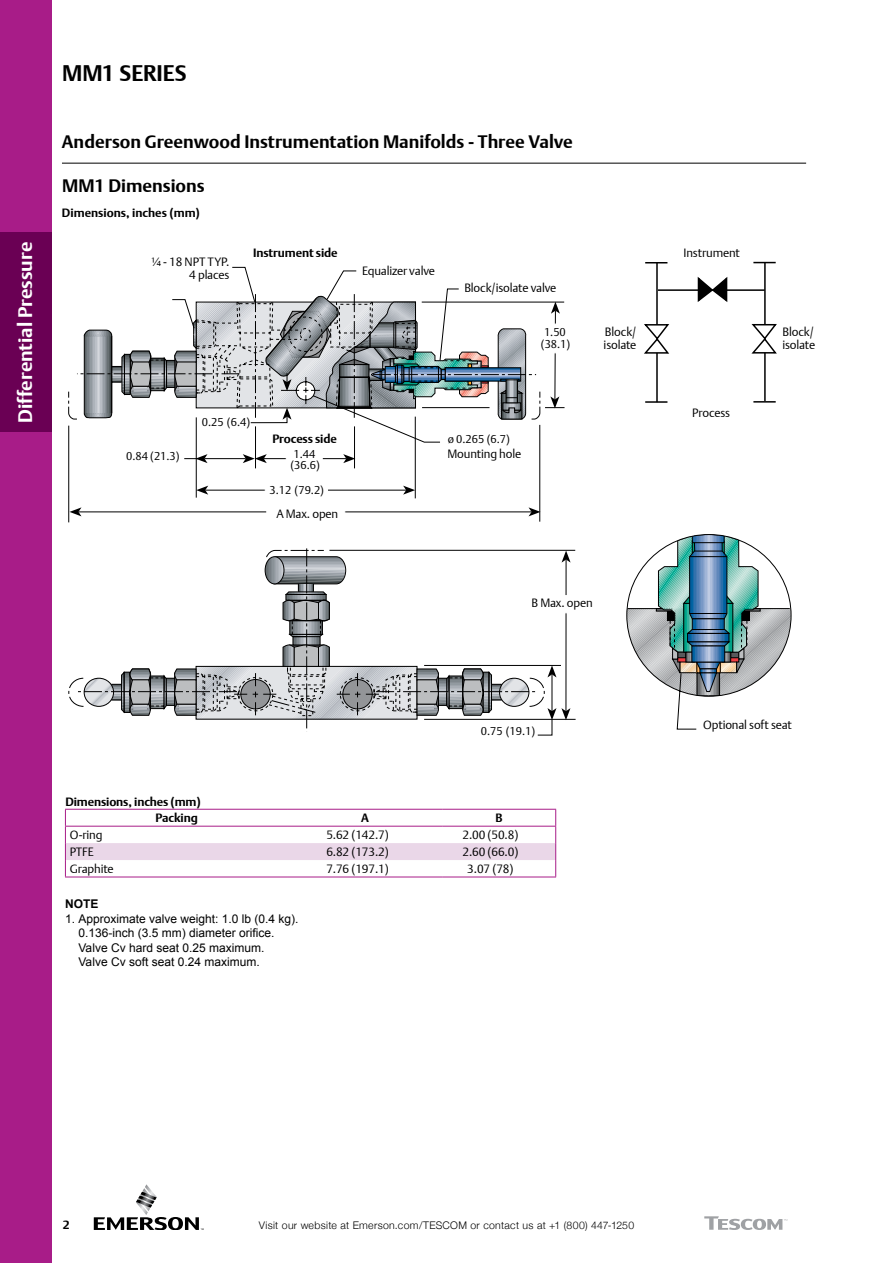
<style>
.page{position:relative;width:893px;height:1263px;background:#fff}
.page>*{position:absolute;margin:0;border:0;box-sizing:border-box;transform-origin:0 0}
.t1{font:700 22.5px "DTL Argo T";color:#000}
.t2{font:700 19.5px "DTL Argo T";color:#fff}
.t3{font:700 18px "DTL Argo T";color:#000}
.t4{font:12px/12.8px "DTL Argo T Light";letter-spacing:-.01em;color:#000}
.t5{font:12px/14.4px "Arial";color:#000}
.t6{font:700 12px/16.5px "DTL Argo T";letter-spacing:-.01em;color:#000;text-align:right}
.t7{font:700 12px "Arial";color:#000}
.t8{font:11.25px/11.2px "DTL Argo T Light";color:#000}
.t9{font:300 10.5px "Helvetica Neue";letter-spacing:.03em;color:#000}
</style>
<div class="page">
<div style="left:0;top:0;width:51px;height:1263px;background:#a81c88"></div>
<svg style="left:94px;top:1184px;width:110px;height:46px"></svg>
<hr style="left:62px;top:163px;width:744px;height:1px;background:#000">
<svg style="left:704px;top:1216px;width:83px;height:14px"></svg>
<div style="left:0;top:233px;width:51px;height:199px;background:#6a0054"></div>
<hr style="left:539px;top:425px;width:1px;height:97px;background:#000">
<hr style="left:68px;top:426px;width:1px;height:96px;background:#000">
<hr style="left:78px;top:511px;width:453px;height:1px;background:#000">
<svg style="left:69px;top:507px;width:12px;height:9px"></svg>
<svg style="left:528px;top:507px;width:12px;height:9px"></svg>
<hr style="left:415px;top:417px;width:1px;height:81px;background:#000">
<hr style="left:196px;top:417px;width:1px;height:81px;background:#000">
<hr style="left:205px;top:490px;width:201px;height:1px;background:#000">
<svg style="left:196px;top:486px;width:12px;height:9px"></svg>
<svg style="left:403px;top:486px;width:12px;height:9px"></svg>
<hr style="left:354px;top:426px;width:1px;height:42px;background:#000">
<hr style="left:264px;top:458px;width:82px;height:1px;background:#000">
<svg style="left:343px;top:454px;width:11px;height:9px"></svg>
<hr style="left:255px;top:426px;width:1px;height:42px;background:#000">
<hr style="left:204px;top:458px;width:42px;height:1px;background:#000">
<svg style="left:243px;top:454px;width:24px;height:9px"></svg>
<svg style="left:195px;top:267px;width:264px;height:176px"></svg>
<div style="left:286px;top:445px;width:37px;height:30px;background:#fff"></div>
<div style="left:265px;top:481px;width:63px;height:18px;background:#fff"></div>
<div style="left:266px;top:503px;width:79px;height:20px;background:#fff"></div>
<svg style="left:184px;top:454px;width:23px;height:9px"></svg>
<hr style="left:424px;top:719px;width:152px;height:1px;background:#000">
<hr style="left:329px;top:550px;width:246px;height:1px;background:#000">
<svg style="left:68px;top:548px;width:503px;height:188px"></svg>
<svg style="left:68px;top:294px;width:497px;height:129px"></svg>
<svg style="left:644px;top:261px;width:133px;height:142px"></svg>
<svg style="left:626px;top:534px;width:166px;height:196px"></svg>
<hr style="left:65px;top:809px;width:223px;height:1px;background:#a81c88">
<hr style="left:288px;top:809px;width:154px;height:1px;background:#a81c88">
<hr style="left:442px;top:809px;width:114px;height:1px;background:#a81c88">
<svg style="left:65px;top:810px;width:491px;height:67px"></svg>
<hr style="left:65px;top:877px;width:223px;height:1px;background:#a81c88">
<hr style="left:288px;top:877px;width:154px;height:1px;background:#a81c88">
<hr style="left:442px;top:877px;width:114px;height:1px;background:#a81c88">
<h2 class="t2" style="left:14px;top:423px;width:183px;rotate:-90deg">Differential Pressure</h2>
<h1 class="t1" style="left:62px;top:60px;width:126px">MM1 SERIES</h1>
<h3 class="t3" style="left:62px;top:131px;width:512px">Anderson Greenwood Instrumentation Manifolds - Three Valve</h3>
<h3 class="t3" style="left:62px;top:175px;width:144px">MM1 Dimensions</h3>
<p class="t6" style="left:62px;top:204px;width:140px">Dimensions, inches (mm)</p>
<p class="t4" style="left:151px;top:255px;width:80px;text-align:right">¼ - 18 NPT TYP.<br>4 places</p>
<p class="t6" style="left:253px;top:244px;width:86px">Instrument side</p>
<p class="t4" style="left:362px;top:264px;width:74px">Equalizer valve</p>
<p class="t4" style="left:464px;top:282px;width:94px">Block/isolate valve</p>
<p class="t8" style="left:541px;top:327px;width:31px">1.50 (38.1)</p>
<p class="t8" style="left:126px;top:450px;width:55px">0.84 (21.3)</p>
<p class="t8" style="left:202px;top:417px;width:50px">0.25 (6.4)</p>
<p class="t6" style="left:272px;top:430px;width:66px">Process side</p>
<p class="t8" style="left:290px;top:448px;width:31px">1.44 (36.6)</p>
<p class="t8" style="left:270px;top:484px;width:56px">3.12 (79.2)</p>
<p class="t4" style="left:276px;top:507px;width:63px">A Max. open</p>
<p class="t8" style="left:448px;top:433px;width:64px">ø 0.265 (6.7)</p>
<p class="t4" style="left:447px;top:448px;width:75px">Mounting hole</p>
<p class="t4" style="left:683px;top:247px;width:58px">Instrument</p>
<p class="t4" style="left:604px;top:325px;width:34px">Block/ isolate</p>
<p class="t4" style="left:782px;top:325px;width:34px">Block/ isolate</p>
<p class="t4" style="left:692px;top:406px;width:39px">Process</p>
<p class="t4" style="left:531px;top:597px;width:63px">B Max. open</p>
<p class="t6" style="left:65px;top:793px;width:137px">Dimensions, inches (mm)<br>Packing</p>
<p class="t8" style="left:481px;top:726px;width:56px">0.75 (19.1)</p>
<p class="t6" style="left:361px;top:810px;width:9px">A</p>
<p class="t6" style="left:495px;top:810px;width:9px">B</p>
<p class="t4" style="left:70px;top:828px;width:34px">O-ring</p>
<p class="t4" style="left:326px;top:828px;width:64px">5.62 (142.7)</p>
<p class="t4" style="left:462px;top:828px;width:57px">2.00 (50.8)</p>
<p class="t4" style="left:70px;top:845px;width:26px">PTFE</p>
<p class="t4" style="left:326px;top:845px;width:64px">6.82 (173.2)</p>
<p class="t4" style="left:462px;top:845px;width:57px">2.60 (66.0)</p>
<p class="t4" style="left:70px;top:862px;width:46px">Graphite</p>
<p class="t4" style="left:326px;top:862px;width:64px">7.76 (197.1)</p>
<p class="t4" style="left:467px;top:862px;width:48px">3.07 (78)</p>
<p class="t7" style="left:65px;top:896px;width:35px">NOTE</p>
<p class="t5" style="left:79px;top:911px;width:222px;text-indent:-14px">1. Approximate valve weight: 1.0 lb (0.4 kg).<br>0.136-inch (3.5 mm) diameter orifice.<br>Valve Cv hard seat 0.25 maximum.<br>Valve Cv soft seat 0.24 maximum.</p>
<p class="t4" style="left:703px;top:719px;width:90px">Optional soft seat</p>
<p class="t6" style="left:63px;top:1216px;width:8px">2</p>
<p class="t9" style="left:259px;top:1217px;width:377px">Visit our website at Emerson.com/TESCOM or contact us at +1 (800) 447-1250</p>
</div>
